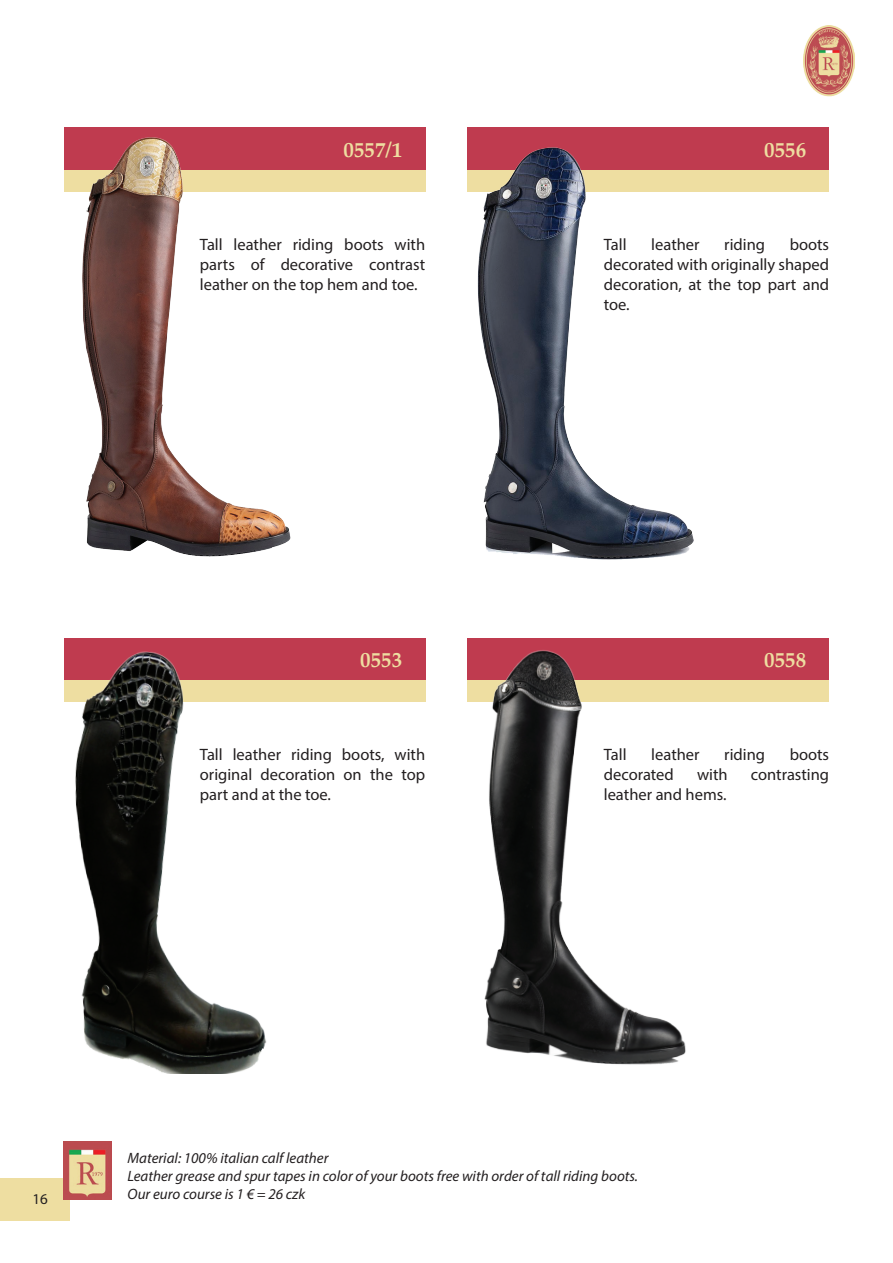
<style>
.page{position:relative;width:893px;height:1263px;background:#fff}
.page>*{position:absolute;margin:0;border:0;box-sizing:border-box;transform-origin:0 0}
.t1{font:700 21px "Palatino Linotype";color:#eedea1}
.t2{font:16.5px/19.8px "Myriad Pro";color:#231f20;text-align:justify}
.t3{font:italic 15px/18px "Myriad Pro";color:#231f20}
.t4{font:15px "Myriad Pro";color:#231f20}
</style>
<div class="page">
<div style="left:0;top:1178px;width:69px;height:42px;background:#eedea1"></div>
<img style="left:804px;top:25px;width:51px;height:72px">
<div style="left:64px;top:128px;width:361px;height:42px;background:#bf3b4f"></div>
<div style="left:468px;top:128px;width:361px;height:42px;background:#bf3b4f"></div>
<div style="left:64px;top:170px;width:361px;height:22px;background:#eedea1"></div>
<div style="left:468px;top:170px;width:361px;height:22px;background:#eedea1"></div>
<img style="left:82px;top:137px;width:209px;height:420px">
<img style="left:477px;top:147px;width:217px;height:413px">
<img style="left:64px;top:1141px;width:47px;height:58px">
<div style="left:64px;top:638px;width:361px;height:42px;background:#bf3b4f"></div>
<div style="left:468px;top:638px;width:361px;height:42px;background:#bf3b4f"></div>
<div style="left:64px;top:680px;width:361px;height:22px;background:#eedea1"></div>
<div style="left:468px;top:680px;width:361px;height:22px;background:#eedea1"></div>
<img style="left:75px;top:651px;width:192px;height:423px">
<img style="left:484px;top:650px;width:202px;height:415px">
<p class="t1" style="left:344px;top:135px;width:60px">0557/1</p>
<p class="t1" style="left:764px;top:135px;width:43px">0556</p>
<p class="t2" style="left:200px;top:234px;width:227px">Tall leather riding boots with parts of decorative contrast leather on the top hem and toe.</p>
<p class="t2" style="left:604px;top:234px;width:24px">Tall</p>
<p class="t2" style="left:651px;top:234px;width:50px">leather</p>
<p class="t2" style="left:724px;top:234px;width:42px">riding</p>
<p class="t2" style="left:604px;top:234px;width:227px;text-indent:186px">boots decorated with originally shaped decoration, at the top part and toe.</p>
<p class="t1" style="left:360px;top:645px;width:43px">0553</p>
<p class="t1" style="left:764px;top:645px;width:43px">0558</p>
<p class="t2" style="left:200px;top:745px;width:227px">Tall leather riding boots, with original decoration on the top part and at the toe.</p>
<p class="t2" style="left:604px;top:745px;width:24px">Tall</p>
<p class="t2" style="left:651px;top:745px;width:50px">leather</p>
<p class="t2" style="left:724px;top:745px;width:42px">riding</p>
<p class="t2" style="left:790px;top:745px;width:41px">boots</p>
<p class="t2" style="left:604px;top:764px;width:72px">decorated</p>
<p class="t2" style="left:697px;top:764px;width:32px">with</p>
<p class="t2" style="left:751px;top:764px;width:80px">contrasting</p>
<p class="t2" style="left:604px;top:784px;width:124px">leather and hems.</p>
<p class="t4" style="left:32px;top:1190px;width:17px">16</p>
<p class="t3" style="left:128px;top:1149px;width:512px">Material: 100% italian calf leather<br>Leather grease and spur tapes in color of your boots free with order of tall riding boots.<br>Our euro course is 1 € = 26 czk</p>
</div>
